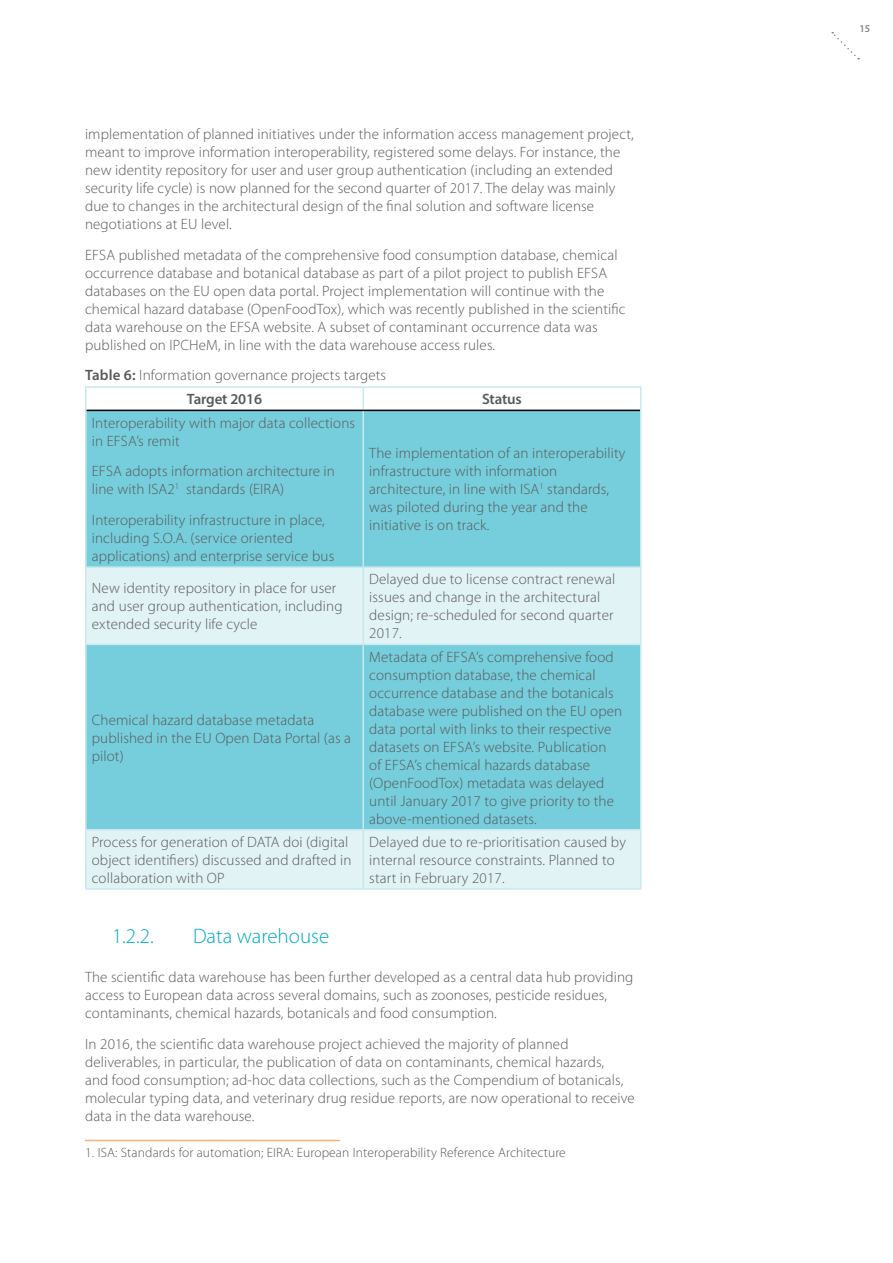
<style>
.page{position:relative;width:893px;height:1263px;background:#fff}
.page>*{position:absolute;margin:0;border:0;box-sizing:border-box;transform-origin:0 0}
.t1{font:300 21px "Myriad Pro";color:#00abc2}
.t2{font:300 15px/18px "Myriad Pro";letter-spacing:.01em;color:#58595b}
.t3{font:600 15px "Myriad Pro";letter-spacing:-.01em;color:#58595b}
.t4{font:300 13.5px "Myriad Pro";letter-spacing:.01em;color:#58595b}
.t5{font:600 10.5px "Myriad Pro";color:#808285;scale:.95 1}
.s1{font-weight:600}
</style>
<div class="page">
<svg style="left:832px;top:32px;width:27px;height:27px"></svg>
<div style="left:87px;top:411px;width:553px;height:155px;background:#76cedc"></div>
<svg style="left:87px;top:568px;width:553px;height:320px;background:#a3dde6"></svg>
<hr style="left:85px;top:386px;width:278px;height:2px;background:#c8e9ee">
<hr style="left:85px;top:388px;width:2px;height:22px;background:#c8e9ee">
<hr style="left:363px;top:386px;width:278px;height:2px;background:#c8e9ee">
<hr style="left:362px;top:388px;width:2px;height:22px;background:#c8e9ee">
<svg style="left:640px;top:388px;width:1px;height:22px"></svg>
<hr style="left:85px;top:410px;width:2px;height:156px;background:#c8e9ee">
<hr style="left:362px;top:411px;width:2px;height:155px;background:#c8e9ee">
<hr style="left:640px;top:410px;width:1px;height:156px;background:#c8e9ee">
<hr style="left:85px;top:566px;width:278px;height:2px;background:#c8e9ee">
<hr style="left:85px;top:568px;width:2px;height:76px;background:#c8e9ee">
<hr style="left:363px;top:566px;width:278px;height:2px;background:#c8e9ee">
<hr style="left:362px;top:568px;width:2px;height:76px;background:#c8e9ee">
<hr style="left:640px;top:568px;width:1px;height:76px;background:#c8e9ee">
<hr style="left:85px;top:644px;width:278px;height:1px;background:#c8e9ee">
<hr style="left:85px;top:645px;width:2px;height:184px;background:#c8e9ee">
<hr style="left:363px;top:644px;width:278px;height:1px;background:#c8e9ee">
<hr style="left:362px;top:645px;width:2px;height:184px;background:#c8e9ee">
<hr style="left:640px;top:645px;width:1px;height:184px;background:#c8e9ee">
<hr style="left:85px;top:829px;width:278px;height:1px;background:#c8e9ee">
<hr style="left:85px;top:830px;width:2px;height:58px;background:#c8e9ee">
<hr style="left:363px;top:829px;width:278px;height:1px;background:#c8e9ee">
<hr style="left:362px;top:830px;width:2px;height:58px;background:#c8e9ee">
<hr style="left:640px;top:830px;width:1px;height:58px;background:#c8e9ee">
<hr style="left:85px;top:888px;width:278px;height:2px;background:#c8e9ee">
<hr style="left:363px;top:888px;width:278px;height:2px;background:#c8e9ee">
<hr style="left:87px;top:410px;width:276px;height:1px;background:#000">
<hr style="left:363px;top:410px;width:277px;height:1px;background:#000">
<hr style="left:85px;top:1140px;width:255px;height:1px;background:#fab072">
<p class="t2" style="left:85px;top:125px;width:550px">implementation of planned initiatives under the information access management project, meant to improve information interoperability, registered some delays. For instance, the new identity repository for user and user group authentication (including an extended security life cycle) is now planned for the second quarter of 2017. The delay was mainly due to changes in the architectural design of the final solution and software license negotiations at EU level.</p>
<p class="t2" style="left:85px;top:245px;width:542px">EFSA published metadata of the comprehensive food consumption database, chemical occurrence database and botanical database as part of a pilot project to publish EFSA databases on the EU open data portal. Project implementation will continue with the chemical hazard database (OpenFoodTox), which was recently published in the scientific data warehouse on the EFSA website. A subset of contaminant occurrence data was published on IPCHeM, in line with the data warehouse access rules.</p>
<p class="t2" style="left:187px;top:363px;width:205px;line-height:24px;text-indent:-102px"><span class="s1">Table 6:</span> Information governance projects targets<sup>1<br></sup><span class="s1">Target 2016</span></p>
<p class="t3" style="left:482px;top:390px;width:41px">Status</p>
<p class="t2" style="left:92px;top:413px;width:265px">Interoperability with major data collections in EFSA’s remit</p>
<p class="t2" style="left:92px;top:462px;width:245px">EFSA adopts information architecture in line with ISA2<sup>1</sup> standards (EIRA)</p>
<p class="t2" style="left:92px;top:511px;width:244px">Interoperability infrastructure in place, including S.O.A. (service oriented applications) and enterprise service bus</p>
<p class="t2" style="left:369px;top:444px;width:258px">The implementation of an interoperability infrastructure with information architecture, in line with ISA<sup>1</sup> standards, was piloted during the year and the initiative is on track.</p>
<p class="t2" style="left:92px;top:579px;width:252px">New identity repository in place for user and user group authentication, including extended security life cycle</p>
<p class="t2" style="left:369px;top:570px;width:247px">Delayed due to license contract renewal issues and change in the architectural design; re-scheduled for second quarter<br>2017.</p>
<p class="t2" style="left:92px;top:710px;width:261px">Chemical hazard database metadata published in the EU Open Data Portal (as a pilot)</p>
<p class="t2" style="left:369px;top:647px;width:255px">Metadata of EFSA’s comprehensive food consumption database, the chemical occurrence database and the botanicals database were published on the EU open data portal with links to their respective datasets on EFSA’s website. Publication<br>of EFSA’s chemical hazards database (OpenFoodTox) metadata was delayed until January 2017 to give priority to the above-mentioned datasets.</p>
<p class="t2" style="left:92px;top:833px;width:261px">Process for generation of DATA doi (digital object identifiers) discussed and drafted in collaboration with OP</p>
<p class="t2" style="left:369px;top:833px;width:258px">Delayed due to re-prioritisation caused by internal resource constraints. Planned to start in February 2017.</p>
<h1 class="t1" style="left:112px;top:923px;width:43px">1.2.2.</h1>
<h1 class="t1" style="left:193px;top:923px;width:138px">Data warehouse</h1>
<p class="t2" style="left:85px;top:968px;width:550px">The scientific data warehouse has been further developed as a central data hub providing access to European data across several domains, such as zoonoses, pesticide residues, contaminants, chemical hazards, botanicals and food consumption.</p>
<p class="t2" style="left:85px;top:1035px;width:551px">In 2016, the scientific data warehouse project achieved the majority of planned deliverables, in particular, the publication of data on contaminants, chemical hazards,<br>and food consumption; ad-hoc data collections, such as the Compendium of botanicals, molecular typing data, and veterinary drug residue reports, are now operational to receive data in the data warehouse.</p>
<p class="t4" style="left:85px;top:1144px;width:482px">1. ISA: Standards for automation; EIRA: European Interoperability Reference Architecture</p>
<p class="t5" style="left:859px;top:22px;width:13px">15</p>
</div>
